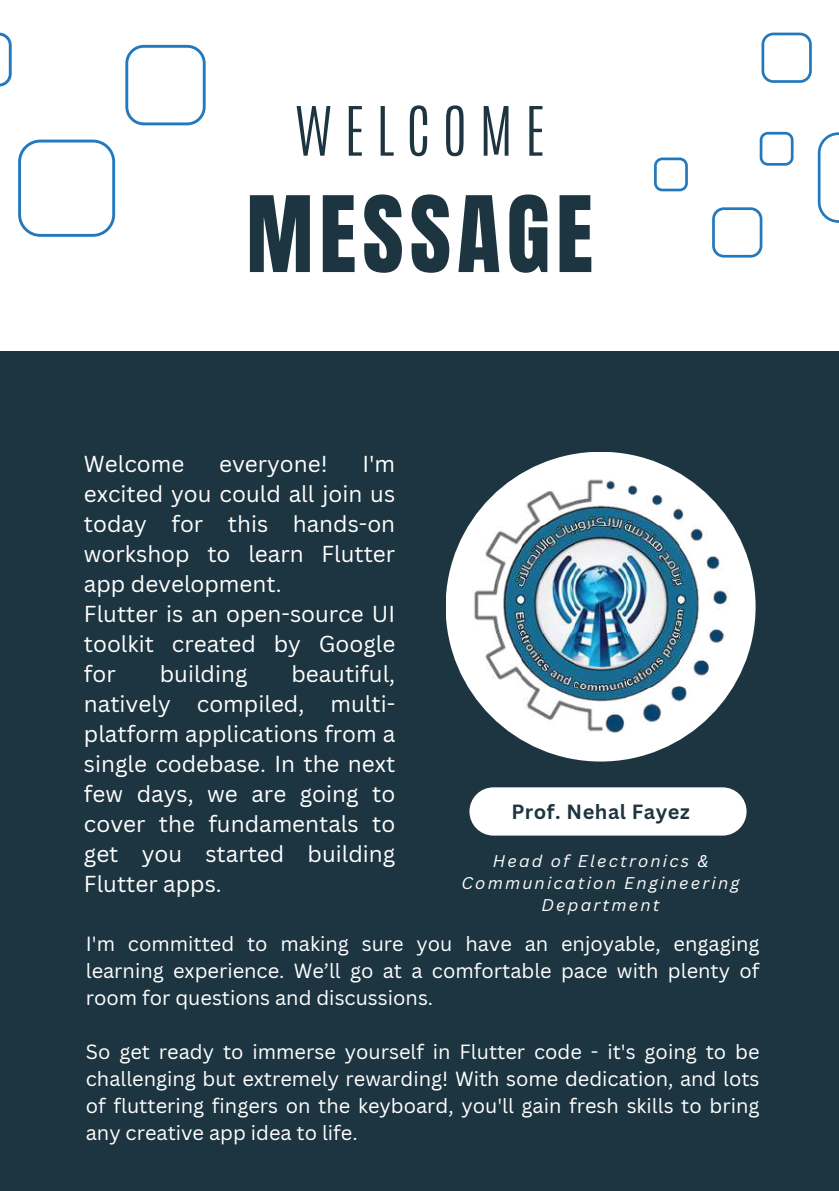
<style>
.page{position:relative;width:839px;height:1191px;background:#fff}
.page>*{position:absolute;margin:0;border:0;box-sizing:border-box;transform-origin:0 0}
.t1{font:89.4px "Anton";letter-spacing:.07em;color:#1d3540}
.t2{font:300 57.8px "Antonio";letter-spacing:.205em;color:#1d3540}
.t3{font:22.4px/30px "Canva Sans";color:#fff}
.t4{font:20px/27px "Canva Sans";color:#fff;text-align:justify}
.t5{font:700 20px "Canva Sans";letter-spacing:.025em;color:#1d3540}
.t6{font:italic 16.6px/22.2px "Canva Sans";letter-spacing:.13em;color:#fff;text-align:center}
</style>
<div class="page">
<div style="left:0;top:0;width:838px;height:1191px;background:#1d3540"></div>
<div style="left:0;top:0;width:838px;height:351px;background:#fff"></div>
<div style="left:445px;top:452px;width:310px;height:310px;background:#fff;border-radius:50%"></div>
<img style="left:469px;top:476px;width:262px;height:262px;border-radius:50%">
<div style="left:469px;top:787px;width:277px;height:49px;background:#fff;border-radius:24px"></div>
<svg style="left:0;top:33px;width:12px;height:54px"></svg>
<svg style="left:18px;top:140px;width:97px;height:97px"></svg>
<svg style="left:125px;top:45px;width:81px;height:80px"></svg>
<svg style="left:761px;top:33px;width:50px;height:50px"></svg>
<svg style="left:817px;top:132px;width:21px;height:91px"></svg>
<svg style="left:759px;top:132px;width:34px;height:34px"></svg>
<svg style="left:712px;top:207px;width:50px;height:51px"></svg>
<svg style="left:654px;top:158px;width:33px;height:33px"></svg>
<h2 class="t2" style="left:294px;top:90px;width:252px">WELCOME</h2>
<h1 class="t1" style="left:246px;top:170px;width:348px">MESSAGE</h1>
<p class="t3" style="left:84px;top:448px;width:102px">Welcome</p>
<p class="t3" style="left:219px;top:448px;width:110px">everyone!</p>
<p class="t3" style="left:84px;top:448px;width:313px;text-indent:278px">I'm excited you could all join us today for this hands-on workshop to learn Flutter app development.<br>Flutter is an open-source UI toolkit created by Google for</p>
<p class="t3" style="left:84px;top:658px;width:313px;text-align:justify;text-indent:207px">beautiful, natively compiled, multi&shy;platform applications from a single codebase. In the next few days, we are going to cover the fundamentals to get you started building Flutter apps.</p>
<p class="t4" style="left:86px;top:929px;width:675px">I'm committed to making sure you have an enjoyable, engaging learning experience. We’ll go at a comfortable pace with plenty of room for questions and discussions.</p>
<p class="t4" style="left:86px;top:1037px;width:675px">So get ready to immerse yourself in Flutter code - it's going to be challenging but extremely rewarding! With some dedication, and lots of fluttering fingers on the keyboard, you'll gain fresh skills to bring any creative app idea to life.</p>
<p class="t3" style="left:160px;top:658px;width:89px">building</p>
<p class="t5" style="left:511px;top:798px;width:180px">Prof. Nehal Fayez</p>
<p class="t6" style="left:461px;top:849px;width:279px">Head of Electronics &amp;<br>Communication Engineering<br>Department</p>
</div>
